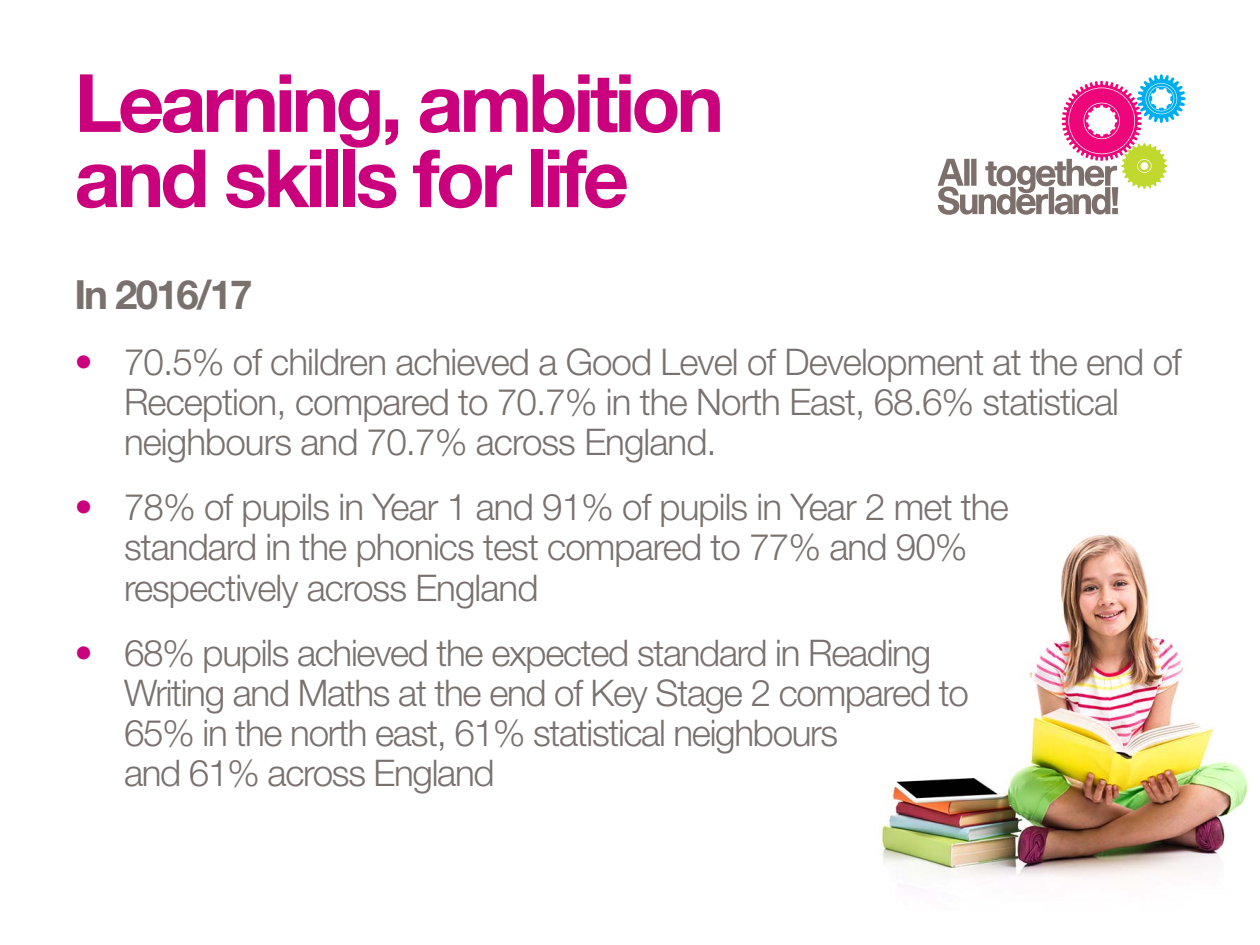
<style>
.page{position:relative;width:1260px;height:945px;background:#fff}
.page>*{position:absolute;margin:0;border:0;box-sizing:border-box;transform-origin:0 0}
.t1{font:700 80.5px/75.2px "Helvetica Neue LT Std";letter-spacing:-.05em;color:#ca007d}
.t2{font:700 40.25px "Helvetica Neue LT Std";letter-spacing:-.05em;color:#79716e}
.t3{font:300 36.75px/40.2px "Helvetica Neue LT Std";letter-spacing:-.025em;color:#79716e}
.s1{color:#ca007d}
</style>
<div class="page">
<img style="left:881px;top:535px;width:367px;height:344px">
<svg style="left:938px;top:74px;width:248px;height:141px"></svg>
<h1 class="t1" style="left:74px;top:73px;width:651px">Learning, ambition and skills for life</h1>
<p class="t2" style="left:74px;top:280px;width:180px">In 2016/17</p>
<p class="t3" style="left:124px;top:345px;width:1059px;text-indent:-50px"><span class="s1">•</span> 70.5% of children achieved a Good Level of Development at the end of<br>Reception, compared to 70.7% in the North East, 68.6% statistical neighbours and 70.7% across England.</p>
<p class="t3" style="left:124px;top:491px;width:886px;text-indent:-50px"><span class="s1">•</span> 78% of pupils in Year 1 and 91% of pupils in Year 2 met the standard in the phonics test compared to 77% and 90% respectively across England</p>
<p class="t3" style="left:124px;top:636px;width:846px;text-indent:-50px"><span class="s1">•</span> 68% pupils achieved the expected standard in Reading Writing and Maths at the end of Key Stage 2 compared to 65% in the north east, 61% statistical neighbours<br>and 61% across England</p>
</div>
